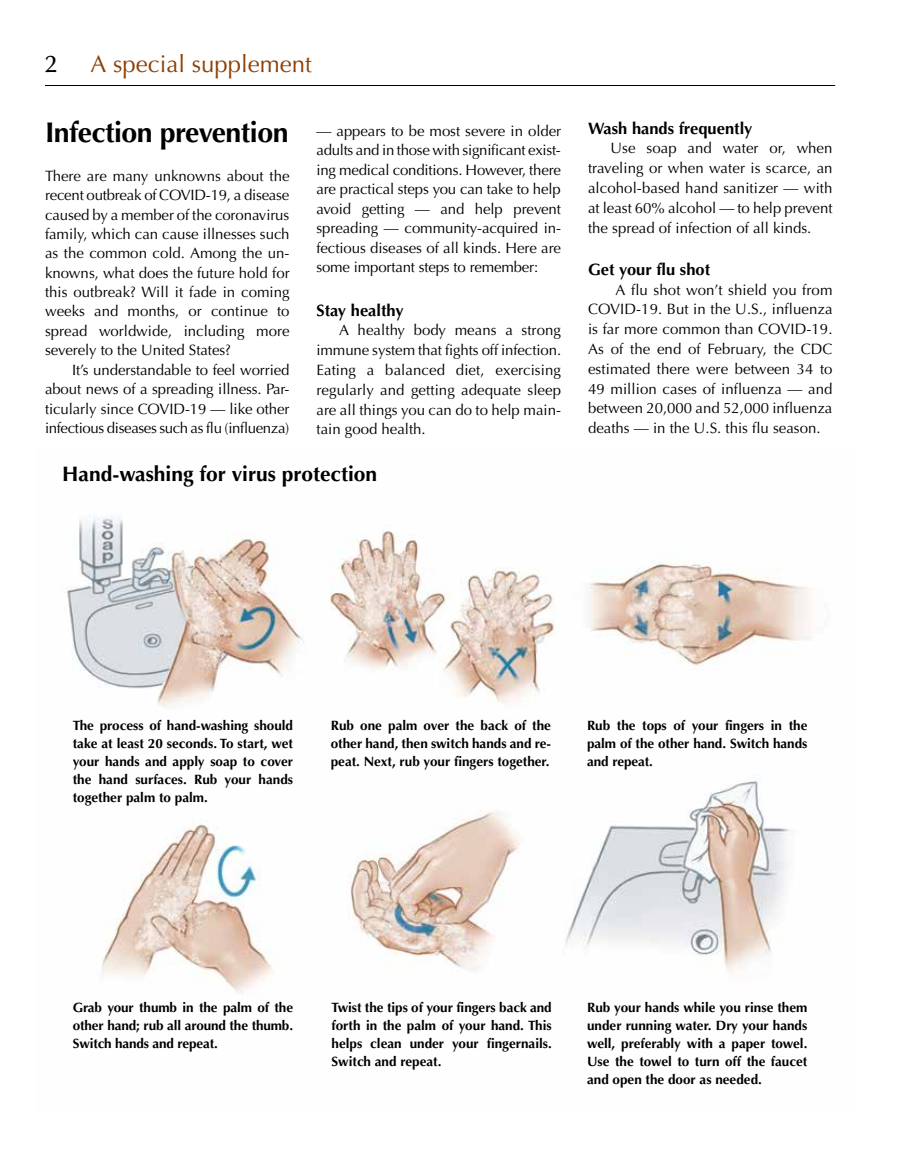
<style>
.page{position:relative;width:918px;height:1175px;background:#fff}
.page>*{position:absolute;margin:0;border:0;box-sizing:border-box;transform-origin:0 0}
.t1{font:700 28.5px "Optima LT Std";letter-spacing:-.02em;color:#000}
.t2{font:24px "Optima LT Std";color:#8e3e03}
.t3{font:500 24px "Optima LT Std";color:#000}
.t4{font:700 21px "Optima LT Std";color:#000}
.t5{font:700 16.5px "Optima LT Std";color:#000}
.t6{font:15px/19.8px "Optima LT Std";color:#000;text-align:justify}
.t7{font:700 13.5px/18px "Optima LT Std";color:#000;text-align:justify}
</style>
<div class="page">
<hr style="left:45px;top:85px;width:790px;height:1px;background:#000">
<img style="left:64px;top:515px;width:747px;height:478px">
<h2 class="t3" style="left:45px;top:50px;width:13px">2</h2>
<h2 class="t2" style="left:90px;top:50px;width:223px">A special supplement</h2>
<h1 class="t1" style="left:45px;top:115px;width:245px">Infection prevention</h1>
<p class="t6" style="left:45px;top:166px;width:246px;line-height:19.4px">There are many unknowns about the recent outbreak of COVID-19, a disease caused by a member of the coronavirus family, which can cause illnesses such as the common cold. Among the un&shy;knowns, what does the future hold for this outbreak? Will it fade in coming weeks and months, or continue to spread worldwide, including more severely to the United States?</p>
<p class="t6" style="left:45px;top:360px;width:246px;text-indent:27px">It’s understandable to feel worried about news of a spreading illness. Par&shy;ticularly since COVID-19 — like other infectious diseases such as flu (influenza)</p>
<p class="t6" style="left:316px;top:121px;width:246px">— appears to be most severe in older adults and in those with significant exist&shy;ing medical conditions. However, there are practical steps you can take to help avoid getting — and help prevent spreading — community-acquired in&shy;fectious diseases of all kinds. Here are some important steps to remember:</p>
<p class="t5" style="left:316px;top:300px;width:89px">Stay healthy</p>
<p class="t6" style="left:316px;top:321px;width:246px;text-indent:22px">A healthy body means a strong immune system that fights off infection.<br>Eating a balanced diet, exercising regularly and getting adequate sleep are all things you can do to help main&shy;tain good health.</p>
<h3 class="t4" style="left:62px;top:461px;width:317px">Hand-washing for virus protection</h3>
<p class="t5" style="left:588px;top:118px;width:166px">Wash hands frequently</p>
<p class="t6" style="left:588px;top:139px;width:246px;text-indent:22px">Use soap and water or, when traveling or when water is scarce, an alcohol-based hand sanitizer — with at least 60% alcohol — to help prevent the spread of infection of all kinds.</p>
<p class="t5" style="left:588px;top:259px;width:124px">Get your flu shot</p>
<p class="t6" style="left:588px;top:280px;width:246px;text-indent:27px">A flu shot won’t shield you from COVID-19. But in the U.S., influenza is far more common than COVID-19.<br>As of the end of February, the CDC estimated there were between 34 to 49 million cases of influenza — and between 20,000 and 52,000 influenza deaths — in the U.S. this flu season.</p>
<p class="t7" style="left:73px;top:716px;width:222px">The process of hand-washing should take at least 20 seconds. To start, wet your hands and apply soap to cover the hand surfaces. Rub your hands together palm to palm.</p>
<p class="t7" style="left:331px;top:716px;width:222px">Rub one palm over the back of the other hand, then switch hands and re&shy;peat. Next, rub your fingers together.</p>
<p class="t7" style="left:587px;top:716px;width:222px">Rub the tops of your fingers in the palm of the other hand. Switch hands and repeat.</p>
<p class="t7" style="left:73px;top:998px;width:222px">Grab your thumb in the palm of the other hand; rub all around the thumb.<br>Switch hands and repeat.</p>
<p class="t7" style="left:332px;top:998px;width:222px">Twist the tips of your fingers back and forth in the palm of your hand. This helps clean under your fingernails.<br>Switch and repeat.</p>
<p class="t7" style="left:587px;top:998px;width:222px">Rub your hands while you rinse them under running water. Dry your hands well, preferably with a paper towel.<br>Use the towel to turn off the faucet and open the door as needed.</p>
</div>
